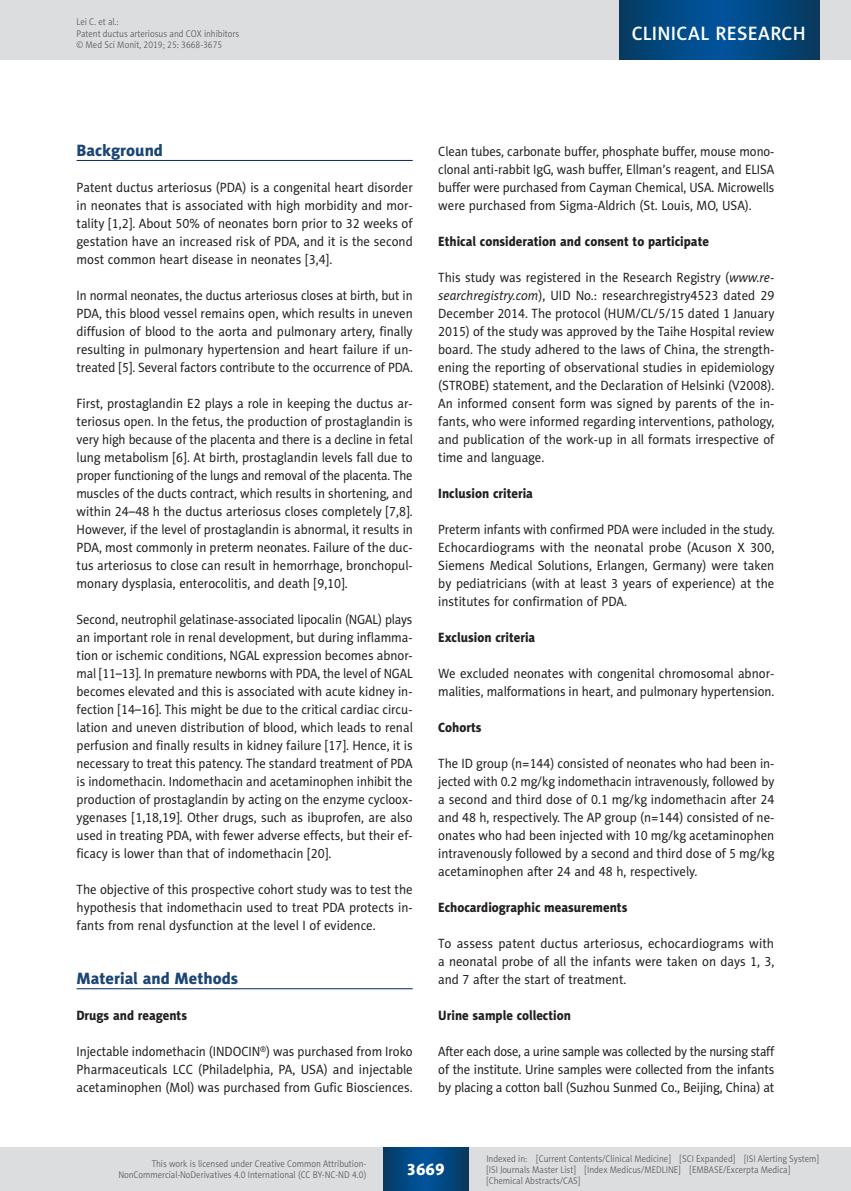
<style>
.page{position:relative;width:851px;height:1191px;background:#fff}
.page>*{position:absolute;margin:0;border:0;box-sizing:border-box;transform-origin:0 0}
.t1{font:19.5px "Naomi Sans EFN Medium";letter-spacing:.015em;color:#fff}
.MSM_Headline_1{font:16.5px "Naomi Sans EFN Heavy";color:#1a4574}
.t2{font:16.5px "Naomi Sans EFN Heavy";color:#fff}
.MSM_Body{font:13.5px/18px "Naomi Sans EFN";color:#231f20;text-align:justify;scale:.95 1}
.MSM_Body-2{font:13.5px/18px "Naomi Sans EFN";color:#231f20;text-align:justify;scale:.93 1}
.MSM_Body-3{font:13.5px/18px "Naomi Sans EFN";color:#231f20;text-align:justify;scale:.94 1}
.MSM_Headline_2{font:13.5px "Naomi Sans EFN Heavy";color:#231f20;scale:.95 1}
.MSM_Body-4{font:13.5px/18px "Naomi Sans EFN";color:#231f20;text-align:justify;scale:.96 1}
.MSM_pagina_zywa{font:9.75px/11.2px "Naomi Sans EFN Light";color:#57585a;scale:.9 1}
.MSM_pagina_sygnatura{font:9.75px "Naomi Sans EFN Light";color:#57585a;scale:.9 1}
.s1{font-style:italic}
</style>
<div class="page">
<hr style="left:77px;top:160px;width:335px;height:1px;background:#00295c">
<hr style="left:77px;top:988px;width:335px;height:1px;background:#00295c">
<div style="left:0;top:1148px;width:850px;height:43px;background:#dcdddf"></div>
<svg style="left:383px;top:1147px;width:85px;height:43px;background:#02477e"></svg>
<div style="left:0;top:0;width:850px;height:60px;background:#dcdddf"></div>
<svg style="left:619px;top:0;width:200px;height:60px;background:#02477e"></svg>
<p class="MSM_pagina_zywa" style="left:77px;top:16px;width:182px">Lei C. et al.:<br>Patent ductus arteriosus and COX inhibitors</p>
<p class="MSM_pagina_sygnatura" style="left:77px;top:39px;width:163px">© Med Sci Monit, 2019; 25: 3668-3675</p>
<h1 class="t1" style="left:631px;top:22px;width:175px">CLINICAL RESEARCH</h1>
<p class="MSM_Headline_1" style="left:77px;top:140px;width:88px">Background</p>
<p class="MSM_Body" style="left:77px;top:178px;width:355px">Patent ductus arteriosus (PDA) is a congenital heart disorder in neonates that is associated with high morbidity and mor&shy;tality [1,2]. About 50% of neonates born prior to 32 weeks of gestation have an increased risk of PDA, and it is the second most common heart disease in neonates [3,4].</p>
<p class="MSM_Body-2" style="left:77px;top:286px;width:363px">In normal neonates, the ductus arteriosus closes at birth, but in PDA, this blood vessel remains open, which results in uneven diffusion of blood to the aorta and pulmonary artery, finally resulting in pulmonary hypertension and heart failure if un&shy;treated [5]. Several factors contribute to the occurrence of PDA.</p>
<p class="MSM_Body" style="left:77px;top:394px;width:355px">First, prostaglandin E2 plays a role in keeping the ductus ar&shy;teriosus open. In the fetus, the production of prostaglandin is very high because of the placenta and there is a decline in fetal lung metabolism [6]. At birth, prostaglandin levels fall due to proper functioning of the lungs and removal of the placenta. The muscles of the ducts contract, which results in shortening, and within 24–48 h the ductus arteriosus closes completely [7,8].<br>However, if the level of prostaglandin is abnormal, it results in PDA, most commonly in preterm neonates. Failure of the duc&shy;tus arteriosus to close can result in hemorrhage, bronchopul&shy;monary dysplasia, enterocolitis, and death [9,10].</p>
<p class="MSM_Body-2" style="left:77px;top:610px;width:363px">Second, neutrophil gelatinase-associated lipocalin (NGAL) plays an important role in renal development, but during inflamma&shy;tion or ischemic conditions, NGAL expression becomes abnor&shy;mal [11–13]. In premature newborns with PDA, the level of NGAL becomes elevated and this is associated with acute kidney in&shy;fection [14–16]. This might be due to the critical cardiac circu&shy;lation and uneven distribution of blood, which leads to renal perfusion and finally results in kidney failure [17]. Hence, it is necessary to treat this patency. The standard treatment of PDA is indomethacin. Indomethacin and acetaminophen inhibit the production of prostaglandin by acting on the enzyme cycloox&shy;ygenases [1,18,19]. Other drugs, such as ibuprofen, are also used in treating PDA, with fewer adverse effects, but their ef&shy;ficacy is lower than that of indomethacin [20].</p>
<p class="MSM_Body" style="left:77px;top:880px;width:355px">The objective of this prospective cohort study was to test the hypothesis that indomethacin used to treat PDA protects in&shy;fants from renal dysfunction at the level I of evidence.</p>
<p class="MSM_Headline_1" style="left:77px;top:968px;width:163px">Material and Methods</p>
<p class="MSM_Headline_2" style="left:77px;top:1007px;width:118px">Drugs and reagents</p>
<p class="MSM_Body-3" style="left:77px;top:1042px;width:359px">Injectable indomethacin (INDOCIN<sup>®</sup>) was purchased from Iroko Pharmaceuticals LCC (Philadelphia, PA, USA) and injectable acetaminophen (Mol) was purchased from Gufic Biosciences.</p>
<p class="MSM_Body-3" style="left:438px;top:142px;width:359px">Clean tubes, carbonate buffer, phosphate buffer, mouse mono&shy;clonal anti-rabbit IgG, wash buffer, Ellman’s reagent, and ELISA buffer were purchased from Cayman Chemical, USA. Microwells were purchased from Sigma-Aldrich (St. Louis, MO, USA).</p>
<p class="MSM_Headline_2" style="left:438px;top:233px;width:286px">Ethical consideration and consent to participate</p>
<p class="MSM_Body" style="left:438px;top:268px;width:355px">This study was registered in the Research Registry (<span class="s1">www.re&shy;searchregistry.com</span>), UID No.: researchregistry4523 dated 29<br>December 2014. The protocol (HUM/CL/5/15 dated 1 January 2015) of the study was approved by the Taihe Hospital review board. The study adhered to the laws of China, the strength&shy;ening the reporting of observational studies in epidemiology (STROBE) statement, and the Declaration of Helsinki (V2008).<br>An informed consent form was signed by parents of the in&shy;fants, who were informed regarding interventions, pathology, and publication of the work-up in all formats irrespective of time and language.</p>
<p class="MSM_Headline_2" style="left:438px;top:485px;width:101px">Inclusion criteria</p>
<p class="MSM_Body-2" style="left:438px;top:520px;width:363px">Preterm infants with confirmed PDA were included in the study.<br>Echocardiograms with the neonatal probe (Acuson X 300, Siemens Medical Solutions, Erlangen, Germany) were taken by pediatricians (with at least 3 years of experience) at the institutes for confirmation of PDA.</p>
<p class="MSM_Headline_2" style="left:438px;top:629px;width:104px">Exclusion criteria</p>
<p class="MSM_Body" style="left:438px;top:664px;width:355px">We excluded neonates with congenital chromosomal abnor&shy;malities, malformations in heart, and pulmonary hypertension.</p>
<p class="MSM_Headline_2" style="left:438px;top:719px;width:47px">Cohorts</p>
<p class="MSM_Body-3" style="left:438px;top:754px;width:359px">The ID group (n=144) consisted of neonates who had been in&shy;jected with 0.2 mg/kg indomethacin intravenously, followed by a second and third dose of 0.1 mg/kg indomethacin after 24 and 48 h, respectively. The AP group (n=144) consisted of ne&shy;onates who had been injected with 10 mg/kg acetaminophen intravenously followed by a second and third dose of 5 mg/kg acetaminophen after 24 and 48 h, respectively.</p>
<p class="MSM_Headline_2" style="left:438px;top:899px;width:200px">Echocardiographic measurements</p>
<p class="MSM_Body-4" style="left:438px;top:934px;width:351px">To assess patent ductus arteriosus, echocardiograms with a neonatal probe of all the infants were taken on days 1, 3, and 7 after the start of treatment.</p>
<p class="MSM_Headline_2" style="left:438px;top:1007px;width:141px">Urine sample collection</p>
<p class="MSM_Body-2" style="left:438px;top:1042px;width:363px">After each dose, a urine sample was collected by the nursing staff of the institute. Urine samples were collected from the infants by placing a cotton ball (Suzhou Sunmed Co., Beijing, China) at</p>
<p class="MSM_pagina_zywa" style="left:118px;top:1158px;width:277px;text-align:right">This work is licensed under Creative Common Attribution-<br>NonCommercial-NoDerivatives 4.0 International (CC BY-NC-ND 4.0)</p>
<p class="t2" style="left:406px;top:1159px;width:40px">3669</p>
<p class="MSM_pagina_zywa" style="left:486px;top:1152px;width:371px">Indexed in: [Current Contents/Clinical Medicine] [SCI Expanded] [ISI Alerting System] [ISI Journals Master List] [Index Medicus/MEDLINE] [EMBASE/Excerpta Medica] [Chemical Abstracts/CAS]</p>
</div>
